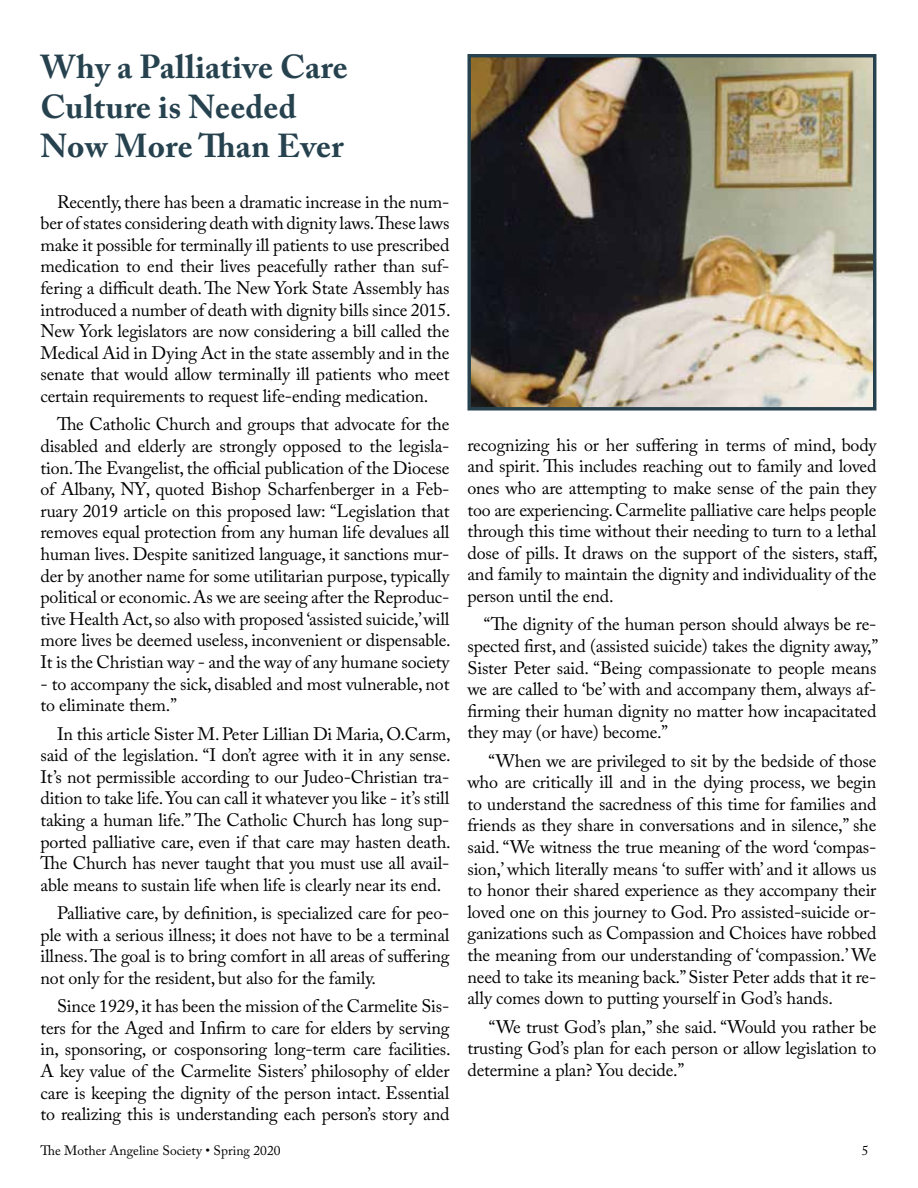
<style>
.page{position:relative;width:918px;height:1188px;background:#fff}
.page>*{position:absolute;margin:0;border:0;box-sizing:border-box;transform-origin:0 0}
.t1{font:700 33px/39.6px "Adobe Caslon Pro";letter-spacing:.01em;color:#27424f}
.t2{font:18px/21.6px "Adobe Caslon Pro";letter-spacing:-.01em;color:#000;text-align:justify}
.t3{font:13.5px "Adobe Caslon Pro";color:#000}
</style>
<div class="page">
<img style="left:471px;top:58px;width:401px;height:349px">
<div style="left:467px;top:54px;width:409px;height:357px;border:3px solid #27424f"></div>
<h1 class="t1" style="left:40px;top:47px;width:309px">Why a Palliative Care<br>Culture is Needed<br>Now More Than Ever</h1>
<p class="t2" style="left:40px;top:191px;width:412px;text-indent:17px">Recently, there has been a dramatic increase in the num&shy;ber of states considering death with dignity laws. These laws make it possible for terminally ill patients to use prescribed medication to end their lives peacefully rather than suf&shy;fering a difficult death. The New York State Assembly has introduced a number of death with dignity bills since 2015.<br>New York legislators are now considering a bill called the Medical Aid in Dying Act in the state assembly and in the senate that would allow terminally ill patients who meet certain requirements to request life-ending medication.</p>
<p class="t2" style="left:40px;top:413px;width:412px;text-indent:17px">The Catholic Church and groups that advocate for the disabled and elderly are strongly opposed to the legisla&shy;tion. The Evangelist, the official publication of the Diocese of Albany, NY, quoted Bishop Scharfenberger in a Feb&shy;ruary 2019 article on this proposed law: “Legislation that removes equal protection from any human life devalues all human lives. Despite sanitized language, it sanctions mur&shy;der by another name for some utilitarian purpose, typically political or economic. As we are seeing after the Reproduc&shy;tive Health Act, so also with proposed ‘assisted suicide,’ will more lives be deemed useless, inconvenient or dispensable.<br>It is the Christian way - and the way of any humane society</p>
<p class="t2" style="left:40px;top:673px;width:411px">- to accompany the sick, disabled and most vulnerable, not to eliminate them.”</p>
<p class="t2" style="left:40px;top:723px;width:412px;text-indent:17px">In this article Sister M. Peter Lillian Di Maria, O.Carm, said of the legislation. “I don’t agree with it in any sense.<br>It’s not permissible according to our Judeo-Christian tra&shy;dition to take life. You can call it whatever you like - it’s still taking a human life.” The Catholic Church has long sup&shy;ported palliative care, even if that care may hasten death.<br>The Church has never taught that you must use all avail&shy;able means to sustain life when life is clearly near its end.</p>
<p class="t2" style="left:40px;top:902px;width:411px;text-indent:17px">Palliative care, by definition, is specialized care for peo&shy;ple with a serious illness; it does not have to be a terminal illness. The goal is to bring comfort in all areas of suffering not only for the resident, but also for the family.</p>
<p class="t2" style="left:40px;top:995px;width:412px;text-indent:17px">Since 1929, it has been the mission of the Carmelite Sis&shy;ters for the Aged and Infirm to care for elders by serving in, sponsoring, or cosponsoring long-term care facilities.<br>A key value of the Carmelite Sisters’ philosophy of elder care is keeping the dignity of the person intact. Essential to realizing this is understanding each person’s story and</p>
<p class="t2" style="left:467px;top:434px;width:412px">recognizing his or her suffering in terms of mind, body and spirit. This includes reaching out to family and loved ones who are attempting to make sense of the pain they too are experiencing. Carmelite palliative care helps people through this time without their needing to turn to a lethal dose of pills. It draws on the support of the sisters, staff, and family to maintain the dignity and individuality of the person until the end.</p>
<p class="t2" style="left:467px;top:613px;width:412px;text-indent:17px">“The dignity of the human person should always be re&shy;spected first, and (assisted suicide) takes the dignity away,” Sister Peter said. “Being compassionate to people means we are called to ‘be’ with and accompany them, always af&shy;firming their human dignity no matter how incapacitated they may (or have) become.”</p>
<p class="t2" style="left:467px;top:750px;width:411px;text-indent:21px">“When we are privileged to sit by the bedside of those who are critically ill and in the dying process, we begin to understand the sacredness of this time for families and friends as they share in conversations and in silence,” she said. “We witness the true meaning of the word ‘compas&shy;sion,’ which literally means ‘to suffer with’ and it allows us to honor their shared experience as they accompany their loved one on this journey to God. Pro assisted-suicide or&shy;ganizations such as Compassion and Choices have robbed the meaning from our understanding of ‘compassion.’ We need to take its meaning back.” Sister Peter adds that it re&shy;ally comes down to putting yourself in God’s hands.</p>
<p class="t2" style="left:467px;top:1016px;width:410px;text-indent:21px">“We trust God’s plan,” she said. “Would you rather be trusting God’s plan for each person or allow legislation to determine a plan? You decide.”</p>
<p class="t3" style="left:40px;top:1143px;width:242px">The Mother Angeline Society • Spring 2020</p>
<p class="t3" style="left:862px;top:1143px;width:8px">5</p>
</div>
